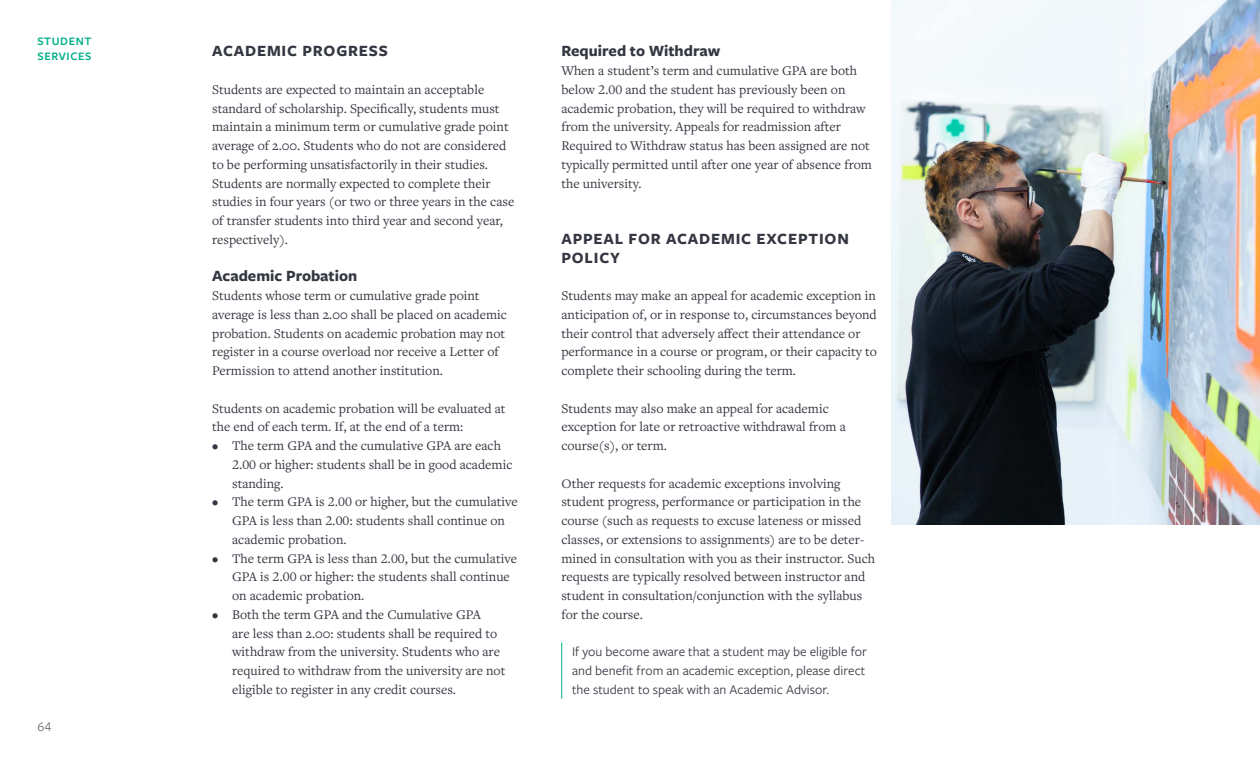
<style>
.page{position:relative;width:1260px;height:765px;background:#fff}
.page>*{position:absolute;margin:0;border:0;box-sizing:border-box;transform-origin:0 0}
.t1{font:700 16.25px/18.8px "Freight Sans Pro";letter-spacing:.05em;color:#343741}
.t2{font:700 16.25px "Freight Sans Pro";color:#343741}
.Text{font:13.75px/18.8px "Freight Text Pro";color:#343741}
.Table{font:13.75px/18.8px "Freight Sans Pro";color:#343741;text-align:justify}
.t3{font:13.75px "Freight Sans Pro";color:#62666f}
.SN{font:600 11.88px "Freight Sans Pro";letter-spacing:.05em;color:#00b188}
.s1{font-family:"Freight Sans Pro";font-weight:600}
</style>
<div class="page">
<hr style="left:561px;top:642px;width:1px;height:57px;background:#00b188">
<img style="left:892px;top:0;width:368px;height:525px">
<p class="SN" style="left:38px;top:33px;width:55px">STUDENT</p>
<p class="SN" style="left:38px;top:48px;width:56px">SERVICES</p>
<p class="t3" style="left:38px;top:718px;width:15px">64</p>
<h3 class="t1" style="left:212px;top:41px;width:178px">ACADEMIC PROGRESS</h3>
<p class="Text" style="left:212px;top:79px;width:304px">Students are expected to maintain an acceptable standard of scholarship. Specifically, students must maintain a minimum term or cumulative grade point average of 2.00. Students who do not are considered to be performing unsatisfactorily in their studies.<br>Students are normally expected to complete their studies in four years (or two or three years in the case of transfer students into third year and second year, respectively).</p>
<h4 class="t2" style="left:212px;top:265px;width:147px">Academic Probation</h4>
<p class="Text" style="left:212px;top:286px;width:296px">Students whose term or cumulative grade point average is less than 2.00 shall be placed on academic probation. Students on academic probation may not register in a course overload nor receive a Letter of Permission to attend another institution.</p>
<p class="Text" style="left:212px;top:398px;width:295px">Students on academic probation will be evaluated at the end of each term. If, at the end of a term:</p>
<p class="Text" style="left:232px;top:436px;width:282px;text-indent:-20px"><span class="s1">•</span> The term GPA and the cumulative GPA are each<br>2.00 or higher: students shall be in good academic standing.</p>
<p class="Text" style="left:232px;top:492px;width:287px;text-indent:-20px"><span class="s1">•</span> The term GPA is 2.00 or higher, but the cumulative<br>GPA is less than 2.00: students shall continue on academic probation.</p>
<p class="Text" style="left:232px;top:548px;width:286px;text-indent:-20px"><span class="s1">•</span> The term GPA is less than 2.00, but the cumulative<br>GPA is 2.00 or higher: the students shall continue on academic probation.</p>
<p class="Text" style="left:232px;top:604px;width:275px;text-indent:-20px"><span class="s1">•</span> Both the term GPA and the Cumulative GPA<br>are less than 2.00: students shall be required to withdraw from the university. Students who are required to withdraw from the university are not eligible to register in any credit courses.</p>
<h4 class="t2" style="left:561px;top:40px;width:160px">Required to Withdraw</h4>
<p class="Text" style="left:561px;top:61px;width:312px">When a student’s term and cumulative GPA are both below 2.00 and the student has previously been on academic probation, they will be required to withdraw from the university. Appeals for readmission after Required to Withdraw status has been assigned are not typically permitted until after one year of absence from the university.</p>
<h3 class="t1" style="left:561px;top:228px;width:289px">APPEAL FOR ACADEMIC EXCEPTION<br>POLICY</h3>
<p class="Text" style="left:561px;top:286px;width:317px">Students may make an appeal for academic exception in anticipation of, or in response to, circumstances beyond their control that adversely affect their attendance or performance in a course or program, or their capacity to complete their schooling during the term.</p>
<p class="Text" style="left:561px;top:398px;width:286px">Students may also make an appeal for academic exception for late or retroactive withdrawal from a course(s), or term.</p>
<p class="Text" style="left:561px;top:473px;width:315px">Other requests for academic exceptions involving student progress, performance or participation in the course (such as requests to excuse lateness or missed classes, or extensions to assignments) are to be deter&shy;mined in consultation with you as their instructor. Such requests are typically resolved between instructor and student in consultation/conjunction with the syllabus for the course.</p>
<p class="Table" style="left:572px;top:642px;width:296px">If you become aware that a student may be eligible for and benefit from an academic exception, please direct the student to speak with an Academic Advisor.</p>
</div>
